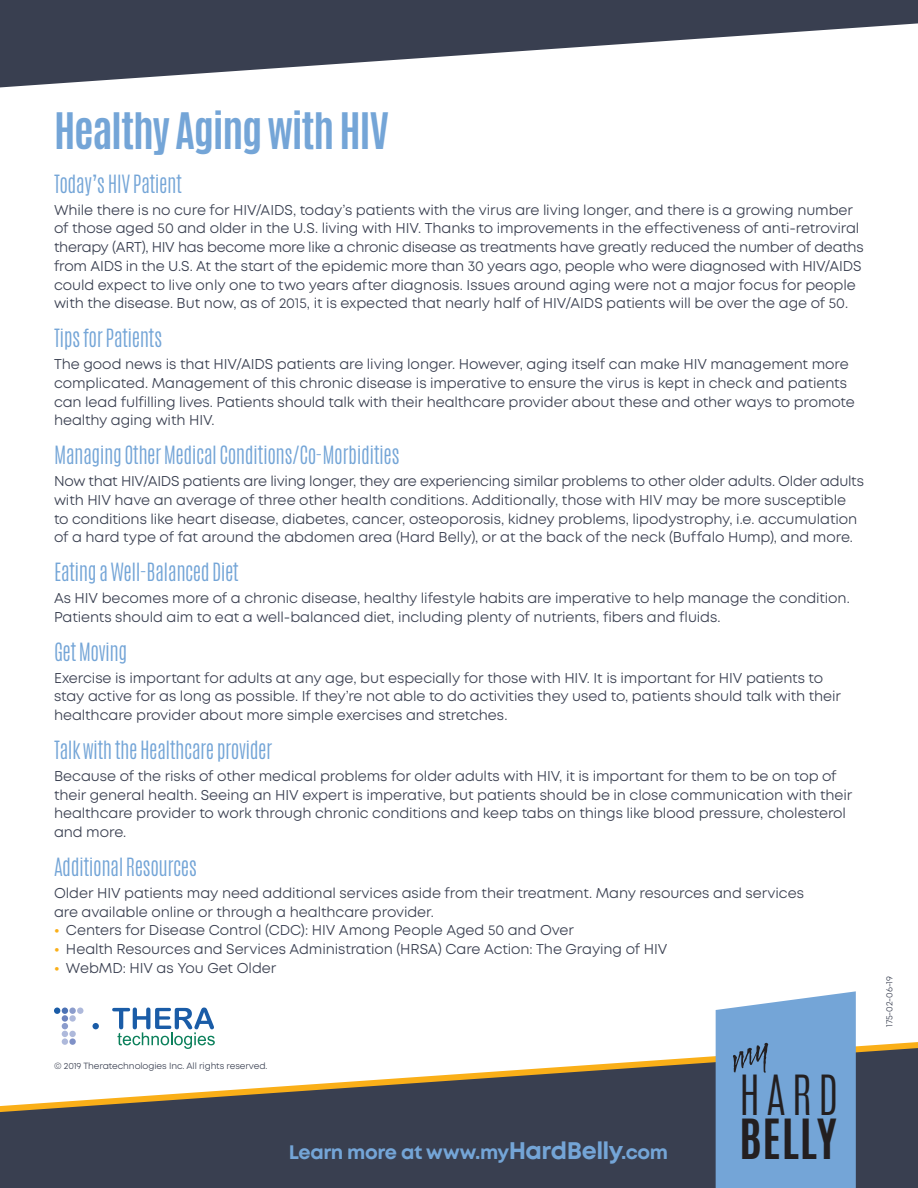
<style>
.page{position:relative;width:918px;height:1188px;background:#fff}
.page>*{position:absolute;margin:0;border:0;box-sizing:border-box;transform-origin:0 0}
.t1{font:700 46.2px/43.2px "Antonio";letter-spacing:.02em;color:#231f20}
.t2{font:700 42px "Antonio";letter-spacing:-.03em;color:#74a5d7}
.subhead{font:300 21px "Antonio";letter-spacing:-.025em;color:#74a5d7}
.body{font:700 19.5px "Mont";letter-spacing:-.02em;color:#74a5d7}
.body-2{font:14.25px/18.8px "Mont";letter-spacing:-.01em;color:#393f50}
.t3{font:9px "Mont";letter-spacing:-.01em;color:#393f50}
.s1{font-weight:700;color:#faaf18}
.s2{font-size:24px}
.s3{font-weight:300}
</style>
<div class="page">
<svg style="left:0;top:1048px;width:918px;height:140px;fill:#393f50"></svg>
<svg style="left:0;top:0;width:918px;height:87px;fill:#393f50"></svg>
<svg style="left:112px;top:1008px;width:103px;height:41px"></svg>
<svg style="left:77px;top:1008px;width:6px;height:6px"></svg>
<svg style="left:54px;top:1008px;width:14px;height:6px"></svg>
<div style="left:69px;top:1008px;width:7px;height:6px;background:#8b9ccc;border-radius:50%"></div>
<div style="left:62px;top:1015px;width:6px;height:7px;background:#6d84bf;border-radius:50%"></div>
<div style="left:69px;top:1015px;width:7px;height:7px;background:#aeb9db;border-radius:50%"></div>
<svg style="left:93px;top:1023px;width:6px;height:6px"></svg>
<svg style="left:62px;top:1023px;width:6px;height:14px"></svg>
<div style="left:69px;top:1031px;width:7px;height:6px;background:#aeb9db;border-radius:50%"></div>
<div style="left:62px;top:1038px;width:6px;height:7px;background:#aeb9db;border-radius:50%"></div>
<div style="left:69px;top:1038px;width:7px;height:7px;background:#7f91c7;border-radius:50%"></div>
<div style="left:716px;top:991px;width:140px;height:197px;background:#74a5d7"></div>
<p class="t2" style="left:54px;top:100px;width:337px">Healthy Aging with HIV</p>
<p class="subhead" style="left:54px;top:169px;width:130px">Today’s HIV Patient</p>
<p class="body-2" style="left:54px;top:200px;width:811px">While there is no cure for HIV/AIDS, today’s patients with the virus are living longer, and there is a growing number of those aged 50 and older in the U.S. living with HIV. Thanks to improvements in the effectiveness of anti-retroviral therapy (ART), HIV has become more like a chronic disease as treatments have greatly reduced the number of deaths from AIDS in the U.S. At the start of the epidemic more than 30 years ago, people who were diagnosed with HIV/AIDS could expect to live only one to two years after diagnosis. Issues around aging were not a major focus for people with the disease. But now, as of 2015, it is expected that nearly half of HIV/AIDS patients will be over the age of 50.</p>
<p class="subhead" style="left:54px;top:323px;width:110px">Tips for Patients</p>
<p class="body-2" style="left:54px;top:355px;width:802px">The good news is that HIV/AIDS patients are living longer. However, aging itself can make HIV management more complicated. Management of this chronic disease is imperative to ensure the virus is kept in check and patients can lead fulfilling lives. Patients should talk with their healthcare provider about these and other ways to promote healthy aging with HIV.</p>
<p class="subhead" style="left:54px;top:440px;width:347px">Managing Other Medical Conditions/Co-Morbidities</p>
<p class="body-2" style="left:54px;top:472px;width:811px">Now that HIV/AIDS patients are living longer, they are experiencing similar problems to other older adults. Older adults with HIV have an average of three other health conditions. Additionally, those with HIV may be more susceptible to conditions like heart disease, diabetes, cancer, osteoporosis, kidney problems, lipodystrophy, i.e. accumulation of a hard type of fat around the abdomen area (Hard Belly), or at the back of the neck (Buffalo Hump), and more.</p>
<p class="subhead" style="left:54px;top:557px;width:186px">Eating a Well-Balanced Diet</p>
<p class="body-2" style="left:54px;top:589px;width:797px">As HIV becomes more of a chronic disease, healthy lifestyle habits are imperative to help manage the condition.<br>Patients should aim to eat a well-balanced diet, including plenty of nutrients, fibers and fluids.</p>
<p class="subhead" style="left:54px;top:637px;width:75px">Get Moving</p>
<p class="body-2" style="left:54px;top:668px;width:789px">Exercise is important for adults at any age, but especially for those with HIV. It is important for HIV patients to stay active for as long as possible. If they’re not able to do activities they used to, patients should talk with their healthcare provider about more simple exercises and stretches.</p>
<p class="subhead" style="left:54px;top:735px;width:220px">Talk with the Healthcare provider</p>
<p class="body-2" style="left:54px;top:767px;width:800px">Because of the risks of other medical problems for older adults with HIV, it is important for them to be on top of their general health. Seeing an HIV expert is imperative, but patients should be in close communication with their healthcare provider to work through chronic conditions and keep tabs on things like blood pressure, cholesterol and more.</p>
<p class="subhead" style="left:54px;top:852px;width:145px">Additional Resources</p>
<p class="body-2" style="left:54px;top:884px;width:752px">Older HIV patients may need additional services aside from their treatment. Many resources and services are available online or through a healthcare provider.</p>
<p class="body-2" style="left:54px;top:921px;width:522px"><span class="s1">•</span> Centers for Disease Control (CDC): HIV Among People Aged 50 and Over</p>
<p class="body-2" style="left:54px;top:940px;width:615px"><span class="s1">•</span> Health Resources and Services Administration (HRSA) Care Action: The Graying of HIV</p>
<p class="body-2" style="left:54px;top:959px;width:224px"><span class="s1">•</span> WebMD: HIV as You Get Older</p>
<p class="t3" style="left:54px;top:1060px;width:215px">© 2019 Theratechnologies Inc. All rights reserved.</p>
<p class="body" style="left:289px;top:1139px;width:381px">Learn more at www.my<span class="s2">HardBelly</span>.com</p>
<p class="t1" style="left:739px;top:1075px;width:101px"><span class="s3">HARD<br></span>BELLY</p>
<p class="t3" style="left:884px;top:1027px;width:53px;rotate:-90deg">175-02-06-19</p>
</div>
